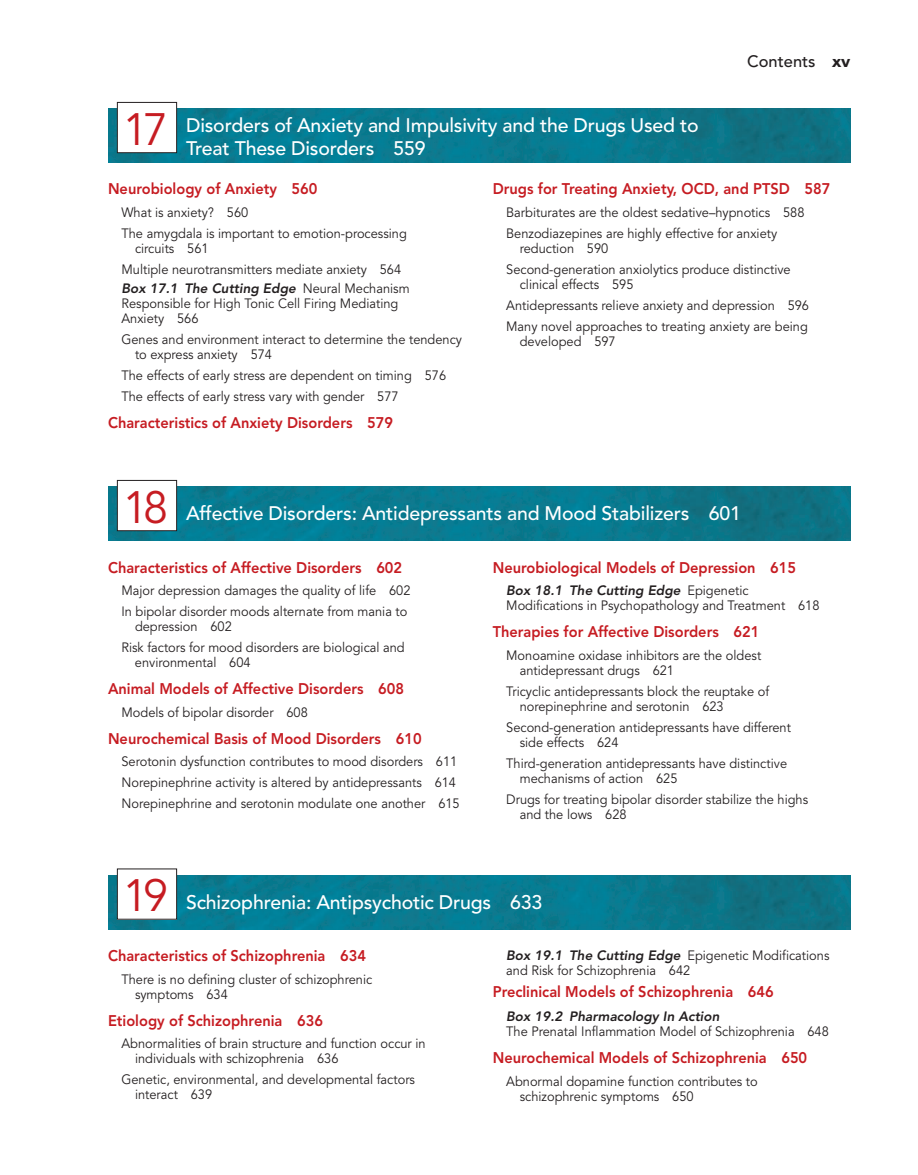
<style>
.page{position:relative;width:918px;height:1175px;background:#fff}
.page>*{position:absolute;margin:0;border:0;box-sizing:border-box;transform-origin:0 0}
.t1{font:45px "Avenir LT Std";color:#c61c22}
.t2{font:500 19.5px/22.5px "Avenir LT Std";letter-spacing:-.01em;color:#fff}
.t3{font:500 16.5px "Avenir LT Std";color:#231f20}
.t4{font:800 15.3px "Avenir LT Std";color:#c61c22;scale:.95 1}
.t5{font:13.5px/15px "Avenir LT Std";color:#231f20;scale:.95 1}
.t6{font:italic 800 13.5px "Avenir LT Std";color:#231f20}
.s1{font-weight:900}
.s2{font-weight:800;font-style:italic}
</style>
<div class="page">
<img style="left:108px;top:487px;width:742px;height:54px">
<img style="left:108px;top:875px;width:742px;height:54px">
<img style="left:108px;top:109px;width:742px;height:54px">
<div style="left:117px;top:480px;width:60px;height:50px;background:#fff"></div>
<div style="left:117px;top:480px;width:60px;height:51px;border:1px solid #231f20"></div>
<div style="left:117px;top:869px;width:60px;height:50px;background:#fff"></div>
<div style="left:117px;top:868px;width:60px;height:51px;border:1px solid #231f20"></div>
<div style="left:117px;top:102px;width:60px;height:51px;background:#fff"></div>
<div style="left:117px;top:102px;width:60px;height:51px;border:1px solid #231f20"></div>
<h1 class="t1" style="left:123px;top:103px;width:47px">17</h1>
<h2 class="t2" style="left:186px;top:114px;width:514px">Disorders of Anxiety and Impulsivity and the Drugs Used to<br>Treat These Disorders 559</h2>
<p class="t3" style="left:747px;top:51px;width:105px">Contents <span class="s1">xv</span></p>
<p class="t4" style="left:108px;top:180px;width:222px">Neurobiology of Anxiety 560</p>
<p class="t5" style="left:121px;top:202px;width:302px;line-height:21px">What is anxiety? 560<br>The amygdala is important to emotion-processing</p>
<p class="t5" style="left:121px;top:238px;width:296px;line-height:21px;text-indent:14px">circuits 561<br>Multiple neurotransmitters mediate anxiety 564</p>
<p class="t5" style="left:122px;top:281px;width:305px"><span class="s2">Box 17.1 The Cutting Edge</span> Neural Mechanism<br>Responsible for High Tonic Cell Firing Mediating<br>Anxiety 566</p>
<p class="t5" style="left:135px;top:332px;width:346px;text-indent:-14px">Genes and environment interact to determine the tendency to express anxiety 574</p>
<p class="t5" style="left:121px;top:365px;width:343px;line-height:21px">The effects of early stress are dependent on timing 576<br>The effects of early stress vary with gender 577</p>
<p class="t4" style="left:108px;top:414px;width:302px">Characteristics of Anxiety Disorders 579</p>
<p class="t4" style="left:493px;top:180px;width:357px">Drugs for Treating Anxiety, OCD, and PTSD 587</p>
<p class="t5" style="left:506px;top:202px;width:315px;line-height:21px">Barbiturates are the oldest sedative–hypnotics 588<br>Benzodiazepines are highly effective for anxiety</p>
<p class="t5" style="left:506px;top:238px;width:301px;line-height:21px;text-indent:14px">reduction 590<br>Second-generation anxiolytics produce distinctive</p>
<p class="t5" style="left:506px;top:274px;width:320px;line-height:21px;text-indent:14px">clinical effects 595<br>Antidepressants relieve anxiety and depression 596<br>Many novel approaches to treating anxiety are being</p>
<p class="t5" style="left:520px;top:334px;width:103px">developed 597</p>
<h1 class="t1" style="left:123px;top:481px;width:47px">18</h1>
<h2 class="t2" style="left:186px;top:502px;width:556px">Affective Disorders: Antidepressants and Mood Stabilizers 601</h2>
<p class="t4" style="left:108px;top:558px;width:311px">Characteristics of Affective Disorders 602</p>
<p class="t5" style="left:122px;top:580px;width:306px;line-height:21px">Major depression damages the quality of life 602<br>In bipolar disorder moods alternate from mania to</p>
<p class="t5" style="left:121px;top:616px;width:300px;line-height:21px;text-indent:14px">depression 602<br>Risk factors for mood disorders are biological and</p>
<p class="t5" style="left:135px;top:655px;width:123px">environmental 604</p>
<p class="t4" style="left:108px;top:680px;width:313px">Animal Models of Affective Disorders 608</p>
<p class="t5" style="left:122px;top:705px;width:198px">Models of bipolar disorder 608</p>
<p class="t4" style="left:108px;top:729px;width:332px">Neurochemical Basis of Mood Disorders 610</p>
<p class="t5" style="left:121px;top:751px;width:358px;line-height:21px">Serotonin dysfunction contributes to mood disorders 611<br>Norepinephrine activity is altered by antidepressants 614<br>Norepinephrine and serotonin modulate one another 615</p>
<p class="t4" style="left:493px;top:558px;width:321px">Neurobiological Models of Depression 615</p>
<p class="t5" style="left:506px;top:583px;width:331px"><span class="s2">Box 18.1 The Cutting Edge</span> Epigenetic<br>Modifications in Psychopathology and Treatment 618</p>
<p class="t4" style="left:493px;top:623px;width:282px">Therapies for Affective Disorders 621</p>
<p class="t5" style="left:520px;top:648px;width:256px;text-indent:-14px">Monoamine oxidase inhibitors are the oldest antidepressant drugs 621</p>
<p class="t5" style="left:520px;top:684px;width:264px;text-indent:-14px">Tricyclic antidepressants block the reuptake of norepinephrine and serotonin 623</p>
<p class="t5" style="left:520px;top:720px;width:287px;text-indent:-13px">Second-generation antidepressants have different side effects 624</p>
<p class="t5" style="left:520px;top:756px;width:283px;text-indent:-14px">Third-generation antidepressants have distinctive mechanisms of action 625</p>
<p class="t5" style="left:520px;top:792px;width:305px;text-indent:-14px">Drugs for treating bipolar disorder stabilize the highs and the lows 628</p>
<h1 class="t1" style="left:123px;top:869px;width:47px">19</h1>
<h2 class="t2" style="left:186px;top:891px;width:358px">Schizophrenia: Antipsychotic Drugs 633</h2>
<p class="t4" style="left:108px;top:946px;width:273px">Characteristics of Schizophrenia 634</p>
<p class="t5" style="left:135px;top:972px;width:251px;text-indent:-14px">There is no defining cluster of schizophrenic symptoms 634</p>
<p class="t4" style="left:108px;top:1011px;width:228px">Etiology of Schizophrenia 636</p>
<p class="t5" style="left:135px;top:1036px;width:307px;text-indent:-14px">Abnormalities of brain structure and function occur in individuals with schizophrenia 636</p>
<p class="t5" style="left:135px;top:1072px;width:296px;text-indent:-13px">Genetic, environmental, and developmental factors interact 639</p>
<p class="t5" style="left:506px;top:948px;width:342px"><span class="s2">Box 19.1 The Cutting Edge</span> Epigenetic Modifications and Risk for Schizophrenia 642</p>
<p class="t4" style="left:493px;top:983px;width:297px">Preclinical Models of Schizophrenia 646</p>
<p class="t6" style="left:506px;top:1008px;width:215px">Box 19.2 Pharmacology In Action</p>
<p class="t5" style="left:506px;top:1024px;width:341px">The Prenatal Inflammation Model of Schizophrenia 648</p>
<p class="t4" style="left:493px;top:1049px;width:333px">Neurochemical Models of Schizophrenia 650</p>
<p class="t5" style="left:520px;top:1074px;width:252px;text-indent:-14px">Abnormal dopamine function contributes to schizophrenic symptoms 650</p>
</div>
